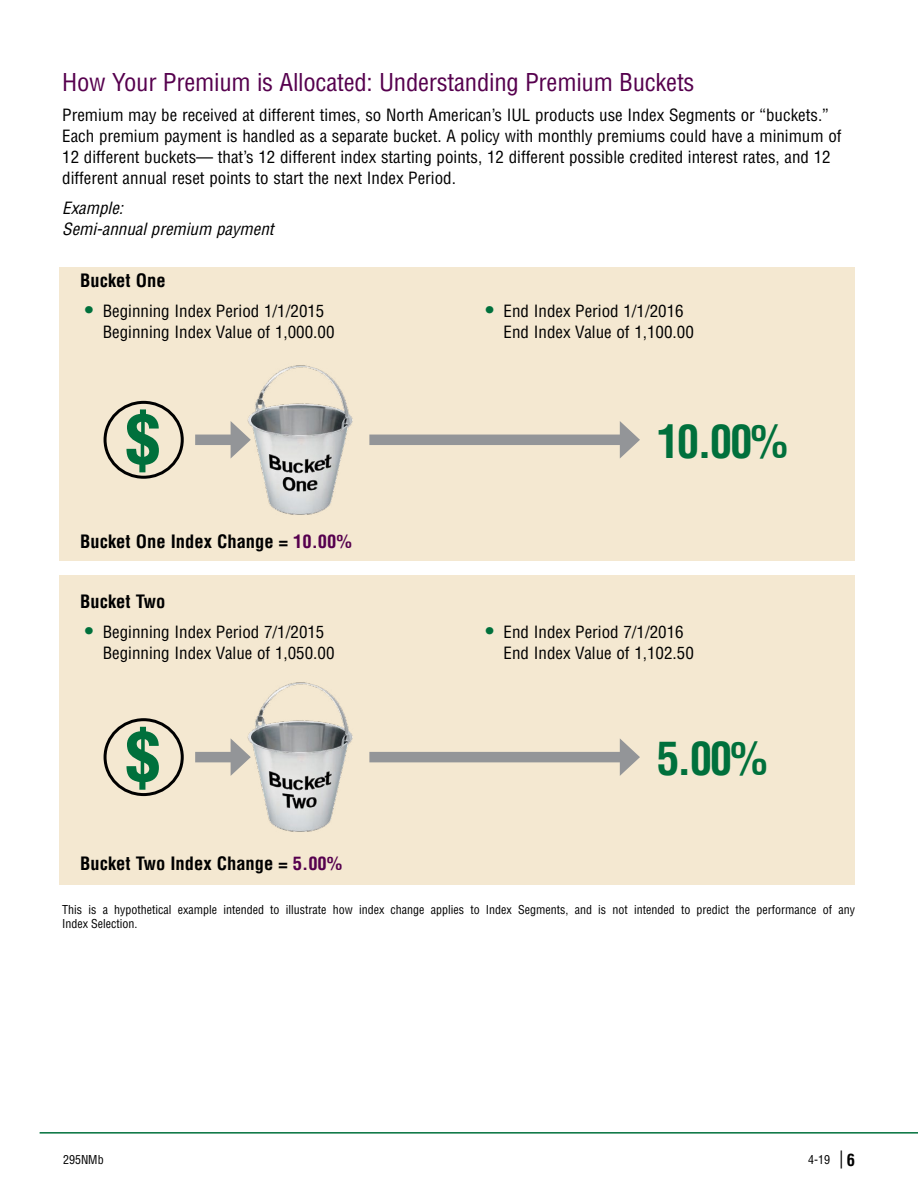
<style>
.page{position:relative;width:918px;height:1188px;background:#fff}
.page>*{position:absolute;margin:0;border:0;box-sizing:border-box;transform-origin:0 0}
.t1{font:900 condensed 69px "Helvetica";color:#00703c}
.t2{font:700 condensed 45px "Helvetica";color:#00703c}
.t3{font:condensed 24px "Helvetica";letter-spacing:-.01em;color:#56004e}
.t4{font:700 condensed 18px "Helvetica";color:#000}
.t5{font:condensed 16.5px/21px "Helvetica";color:#000}
.t6{font:italic condensed 16.5px/21px "Helvetica";color:#000}
.t7{font:condensed 12px/13.5px "Helvetica";color:#000}
.s1{font-weight:700;font-size:19.5px;color:#00703c}
.s2{color:#56004e}
.s3{font-size:18px}
.s4{font-weight:700;font-size:16.5px}
</style>
<div class="page">
<hr style="left:40px;top:1132px;width:878px;height:2px;background:#00703c">
<div style="left:60px;top:268px;width:795px;height:293px;background:#f4e8d1"></div>
<div style="left:60px;top:575px;width:795px;height:310px;background:#f4e8d1"></div>
<img style="left:247px;top:365px;width:106px;height:150px">
<div style="left:104px;top:401px;width:80px;height:78px;border:3px solid #000;border-radius:50%"></div>
<div style="left:195px;top:435px;width:44px;height:10px;background:#939598"></div>
<svg style="left:231px;top:421px;width:20px;height:38px"></svg>
<div style="left:369px;top:435px;width:259px;height:10px;background:#939598"></div>
<svg style="left:620px;top:421px;width:20px;height:37px"></svg>
<img style="left:247px;top:682px;width:106px;height:150px">
<div style="left:104px;top:718px;width:80px;height:78px;border:3px solid #000;border-radius:50%"></div>
<div style="left:195px;top:752px;width:44px;height:10px;background:#939598"></div>
<svg style="left:231px;top:738px;width:20px;height:38px"></svg>
<div style="left:369px;top:752px;width:259px;height:10px;background:#939598"></div>
<svg style="left:620px;top:738px;width:20px;height:38px"></svg>
<h3 class="t3" style="left:62px;top:67px;width:634px">How Your Premium is Allocated: Understanding Premium Buckets</h3>
<p class="t5" style="left:62px;top:105px;width:781px">Premium may be received at different times, so North American’s IUL products use Index Segments or “buckets.” Each premium payment is handled as a separate bucket. A policy with monthly premiums could have a minimum of 12 different buckets— that’s 12 different index starting points, 12 different possible credited interest rates, and 12 different annual reset points to start the next Index Period.</p>
<p class="t6" style="left:62px;top:198px;width:213px">Example:<br>Semi-annual premium payment</p>
<p class="t4" style="left:80px;top:269px;width:87px">Bucket One</p>
<p class="t5" style="left:103px;top:300px;width:233px;text-indent:-18px"><span class="s1">•</span> Beginning Index Period 1/1/2015<br>Beginning Index Value of 1,000.00</p>
<p class="t5" style="left:504px;top:300px;width:192px;text-indent:-18px"><span class="s1">•</span> End Index Period 1/1/2016<br>End Index Value of 1,100.00</p>
<h1 class="t1" style="left:126px;top:395px;width:36px">$</h1>
<p class="t4" style="left:80px;top:530px;width:273px">Bucket One Index Change = <span class="s2">10. 00%</span></p>
<h2 class="t2" style="left:657px;top:413px;width:133px">10.00%</h2>
<p class="t4" style="left:80px;top:590px;width:87px">Bucket Two</p>
<p class="t5" style="left:103px;top:621px;width:233px;text-indent:-18px"><span class="s1">•</span> Beginning Index Period 7/1/2015<br>Beginning Index Value of 1,050.00</p>
<p class="t5" style="left:504px;top:621px;width:192px;text-indent:-18px"><span class="s1">•</span> End Index Period 7/1/2016<br>End Index Value of 1,102.50</p>
<h1 class="t1" style="left:126px;top:712px;width:36px">$</h1>
<h2 class="t2" style="left:657px;top:730px;width:112px">5.00%</h2>
<p class="t4" style="left:80px;top:852px;width:264px">Bucket Two Index Change = <span class="s2">5. 00%</span></p>
<p class="t7" style="left:62px;top:903px;width:794px">This is a hypothetical example intended to illustrate how index change applies to Index Segments, and is not intended to predict the performance of any<br>Index Selection.</p>
<p class="t7" style="left:63px;top:1153px;width:42px">295NMb</p>
<p class="t7" style="left:808px;top:1153px;width:48px">4-19 <span class="s3">|</span> <span class="s4">6</span></p>
</div>
